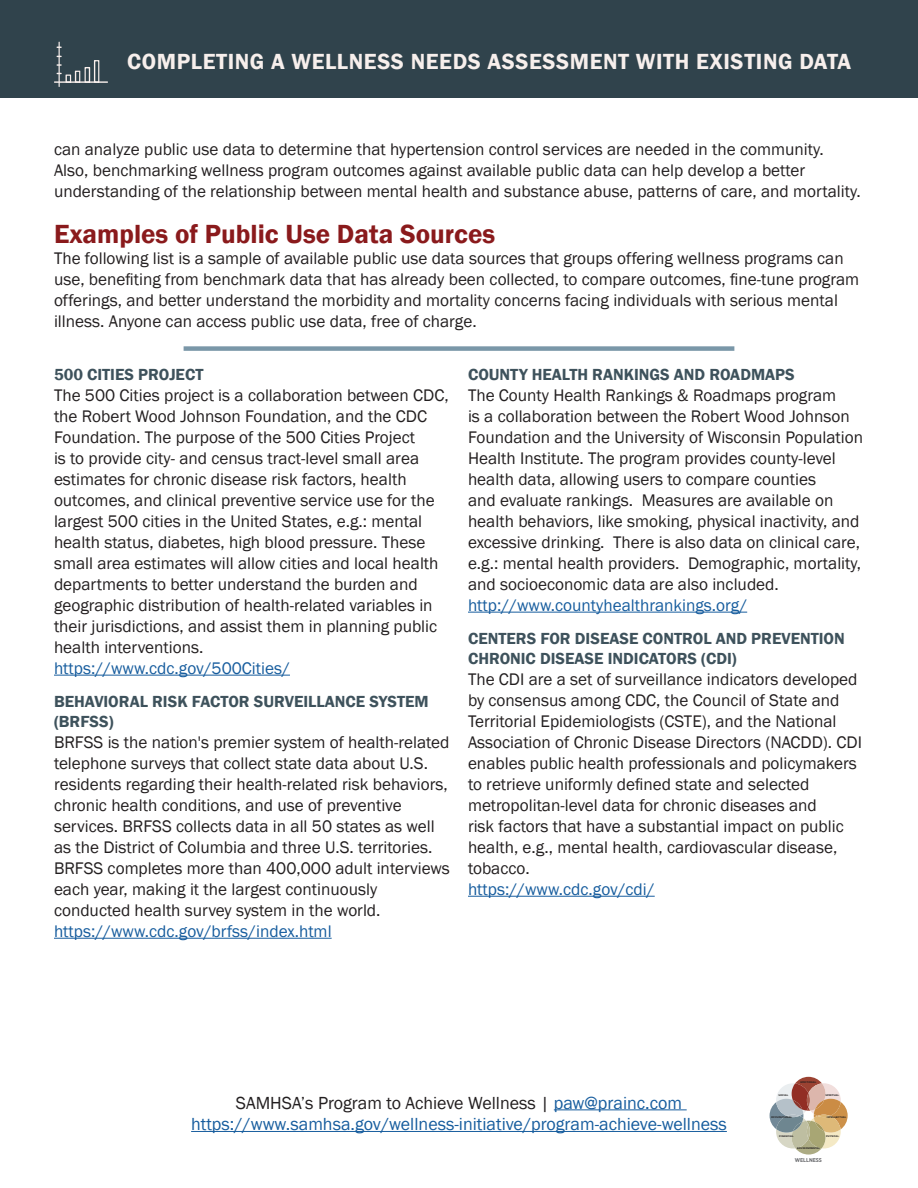
<style>
.page{position:relative;width:918px;height:1188px;background:#fff}
.page>*{position:absolute;margin:0;border:0;box-sizing:border-box;transform-origin:0 0}
.t1{font:600 27px "Franklin Gothic";color:#8a1a1c}
.t2{font:600 22.5px "Franklin Gothic";letter-spacing:.025em;color:#f7efec}
.t3{font:18px/21.6px "Franklin Gothic";color:#175d9e;text-align:center}
.t4{font:17.25px/21px "Franklin Gothic";color:#231f20}
.t5{font:600 16.5px/19.8px "Franklin Gothic";color:#3e525c}
.t6{font:700 5.55px "Gotham Narrow";color:#6c6d70}
.t7{font:700 2.55px "Gotham";color:#211e1e}
.s1{color:#175d9e}
.s2{color:#231f20}
</style>
<div class="page">
<svg style="left:770px;top:1077px;width:78px;height:78px"></svg>
<hr style="left:554px;top:1109px;width:133px;height:1px;background:#175d9e">
<hr style="left:191px;top:1131px;width:536px;height:1px;background:#175d9e">
<hr style="left:54px;top:675px;width:236px;height:1px;background:#175d9e">
<hr style="left:54px;top:938px;width:278px;height:1px;background:#175d9e">
<hr style="left:468px;top:612px;width:279px;height:1px;background:#175d9e">
<hr style="left:468px;top:896px;width:187px;height:1px;background:#175d9e">
<div style="left:184px;top:346px;width:550px;height:5px;background:#7a97a8"></div>
<div style="left:0;top:0;width:918px;height:98px;background:#30434c"></div>
<svg style="left:54px;top:41px;width:54px;height:46px"></svg>
<h2 class="t2" style="left:127px;top:47px;width:726px">COMPLETING A WELLNESS NEEDS ASSESSMENT WITH EXISTING DATA</h2>
<p class="t4" style="left:54px;top:139px;width:808px">can analyze public use data to determine that hypertension control services are needed in the community.<br>Also, benchmarking wellness program outcomes against available public data can help develop a better understanding of the relationship between mental health and substance abuse, patterns of care, and mortality.</p>
<h2 class="t1" style="left:54px;top:217px;width:443px">Examples of Public Use Data Sources</h2>
<p class="t4" style="left:54px;top:248px;width:807px">The following list is a sample of available public use data sources that groups offering wellness programs can use, benefiting from benchmark data that has already been collected, to compare outcomes, fine-tune program offerings, and better understand the morbidity and mortality concerns facing individuals with serious mental illness. Anyone can access public use data, free of charge.</p>
<h3 class="t5" style="left:54px;top:365px;width:151px">500 CITIES PROJECT</h3>
<p class="t4" style="left:54px;top:385px;width:396px">The 500 Cities project is a collaboration between CDC, the Robert Wood Johnson Foundation, and the CDC Foundation. The purpose of the 500 Cities Project<br>is to provide city- and census tract-level small area estimates for chronic disease risk factors, health outcomes, and clinical preventive service use for the largest 500 cities in the United States, e.g.: mental health status, diabetes, high blood pressure. These small area estimates will allow cities and local health departments to better understand the burden and geographic distribution of health-related variables in their jurisdictions, and assist them in planning public health interventions.<br><span class="s1">https://www.cdc.gov/500Cities/</span></p>
<h3 class="t5" style="left:54px;top:692px;width:376px">BEHAVIORAL RISK FACTOR SURVEILLANCE SYSTEM (BRFSS)</h3>
<p class="t4" style="left:54px;top:732px;width:397px">BRFSS is the nation's premier system of health-related telephone surveys that collect state data about U.S. residents regarding their health-related risk behaviors, chronic health conditions, and use of preventive services. BRFSS collects data in all 50 states as well as the District of Columbia and three U.S. territories.<br>BRFSS completes more than 400,000 adult interviews each year, making it the largest continuously conducted health survey system in the world. <span class="s1">https://www.cdc.gov/brfss/index.html</span></p>
<h3 class="t5" style="left:468px;top:365px;width:328px">COUNTY HEALTH RANKINGS AND ROADMAPS</h3>
<p class="t4" style="left:468px;top:385px;width:397px">The County Health Rankings &amp; Roadmaps program<br>is a collaboration between the Robert Wood Johnson Foundation and the University of Wisconsin Population Health Institute. The program provides county-level health data, allowing users to compare counties<br>and evaluate rankings. Measures are available on health behaviors, like smoking, physical inactivity, and excessive drinking. There is also data on clinical care, e.g.: mental health providers. Demographic, mortality, and socioeconomic data are also included. <span class="s1">http://www.countyhealthrankings.org/</span></p>
<h3 class="t5" style="left:468px;top:629px;width:378px">CENTERS FOR DISEASE CONTROL AND PREVENTION<br>CHRONIC DISEASE INDICATORS (CDI)</h3>
<p class="t4" style="left:468px;top:669px;width:396px">The CDI are a set of surveillance indicators developed by consensus among CDC, the Council of State and Territorial Epidemiologists (CSTE), and the National Association of Chronic Disease Directors (NACDD). CDI enables public health professionals and policymakers to retrieve uniformly defined state and selected metropolitan-level data for chronic diseases and<br>risk factors that have a substantial impact on public health, e.g., mental health, cardiovascular disease, tobacco.<br><span class="s1">https://www.cdc.gov/cdi/</span></p>
<p class="t3" style="left:191px;top:1092px;width:537px"><span class="s2">SAMHSA’s Program to Achieve Wellness |</span> paw@prainc.com https://www.samhsa.gov/wellness-initiative/program-achieve-wellness</p>
<p class="t7" style="left:779px;top:1093px;width:11px">SOCIAL</p>
<p class="t7" style="left:771px;top:1115px;width:22px">OCCUPATIONAL</p>
<p class="t7" style="left:800px;top:1081px;width:17px">EMOTIONAL</p>
<p class="t7" style="left:779px;top:1134px;width:16px">FINANCIAL</p>
<p class="t7" style="left:825px;top:1093px;width:15px">SPIRITUAL</p>
<p class="t7" style="left:827px;top:1115px;width:21px">INTELLECTUAL</p>
<p class="t7" style="left:826px;top:1134px;width:14px">PHYSICAL</p>
<p class="t7" style="left:797px;top:1147px;width:24px">ENVIRONMENTAL</p>
<p class="t6" style="left:795px;top:1156px;width:29px">WELLNESS</p>
</div>
